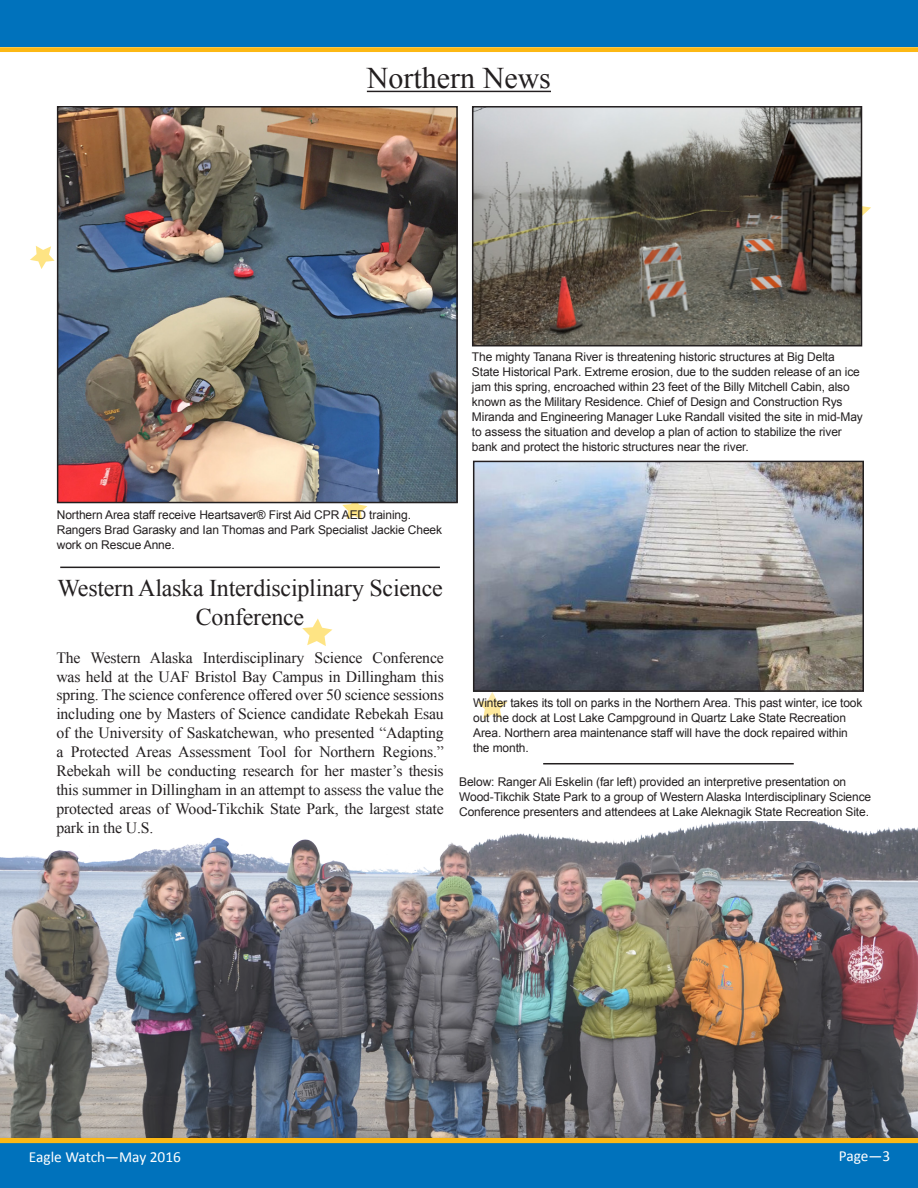
<style>
.page{position:relative;width:918px;height:1188px;background:#fff}
.page>*{position:absolute;margin:0;border:0;box-sizing:border-box;transform-origin:0 0}
.t1{font:30px "Times New Roman";color:#231f20}
.t2{font:24px/28.8px "Times New Roman";letter-spacing:-.01em;color:#231f20;text-align:center}
.t3{font:15.75px/18.9px "Times New Roman";letter-spacing:-.01em;color:#231f20;text-align:justify}
.t4{font:15.3px "Calibri";color:#fff}
.t5{font:12px/15px "Arial";letter-spacing:-.01em;color:#231f20}
</style>
<div class="page">
<div style="left:0;top:0;width:918px;height:47px;background:#0072bc"></div>
<div style="left:0;top:47px;width:918px;height:5px;background:#fcb814"></div>
<div style="left:0;top:1143px;width:918px;height:45px;background:#0072bc"></div>
<div style="left:0;top:1138px;width:918px;height:5px;background:#fcb814"></div>
<svg style="left:302px;top:618px;width:30px;height:28px"></svg>
<svg style="left:342px;top:503px;width:25px;height:17px"></svg>
<svg style="left:30px;top:246px;width:25px;height:23px"></svg>
<svg style="left:862px;top:190px;width:9px;height:46px"></svg>
<hr style="left:367px;top:91px;width:184px;height:1px;background:#231f20">
<img style="left:60px;top:109px;width:395px;height:391px">
<div style="left:57px;top:106px;width:401px;height:397px;border:2px solid #231f20"></div>
<img style="left:475px;top:109px;width:384px;height:234px">
<div style="left:472px;top:106px;width:390px;height:240px;border:2px solid #231f20"></div>
<img style="left:476px;top:464px;width:385px;height:222px">
<div style="left:473px;top:461px;width:391px;height:231px;border:2px solid #231f20"></div>
<div style="left:461px;top:686px;width:412px;height:79px;background:#fff"></div>
<img style="left:0;top:827px;width:918px;height:311px">
<hr style="left:60px;top:567px;width:380px;height:1px;background:#231f20">
<div style="left:447px;top:764px;width:436px;height:66px;background:#fff"></div>
<hr style="left:543px;top:763px;width:251px;height:1px;background:#231f20">
<p class="t1" style="left:367px;top:58px;width:186px">Northern News</p>
<p class="t5" style="left:472px;top:349px;width:392px">The mighty Tanana River is threatening historic structures at Big Delta State Historical Park. Extreme erosion, due to the sudden release of an ice jam this spring, encroached within 23 feet of the Billy Mitchell Cabin, also known as the Military Residence. Chief of Design and Construction Rys Miranda and Engineering Manager Luke Randall visited the site in mid-May to assess the situation and develop a plan of action to stabilize the river bank and protect the historic structures near the river.</p>
<p class="t5" style="left:57px;top:508px;width:387px">Northern Area staff receive Heartsaver® First Aid CPR AED training.<br>Rangers Brad Garasky and Ian Thomas and Park Specialist Jackie Cheek work on Rescue Anne.</p>
<p class="t2" style="left:57px;top:573px;width:387px">Western Alaska Interdisciplinary Science<br>Conference</p>
<p class="t3" style="left:56px;top:648px;width:389px">The Western Alaska Interdisciplinary Science Conference was held at the UAF Bristol Bay Campus in Dillingham this spring. The science conference offered over 50 science sessions including one by Masters of Science candidate Rebekah Esau of the University of Saskatchewan, who presented “Adapting a Protected Areas Assessment Tool for Northern Regions.” Rebekah will be conducting research for her master’s thesis this summer in Dillingham in an attempt to assess the value the protected areas of Wood-Tikchik State Park, the largest state park in the U.S.</p>
<p class="t5" style="left:473px;top:695px;width:391px">Winter takes its toll on parks in the Northern Area. This past winter, ice took out the dock at Lost Lake Campground in Quartz Lake State Recreation Area. Northern area maintenance staff will have the dock repaired within the month.</p>
<p class="t5" style="left:459px;top:774px;width:414px">Below: Ranger Ali Eskelin (far left) provided an interpretive presentation on<br>Wood-Tikchik State Park to a group of Western Alaska Interdisciplinary Science<br>Conference presenters and attendees at Lake Aleknagik State Recreation Site.</p>
<p class="t4" style="left:29px;top:1147px;width:154px">Eagle Watch—May 2016</p>
<p class="t4" style="left:839px;top:1146px;width:53px">Page—3</p>
</div>
